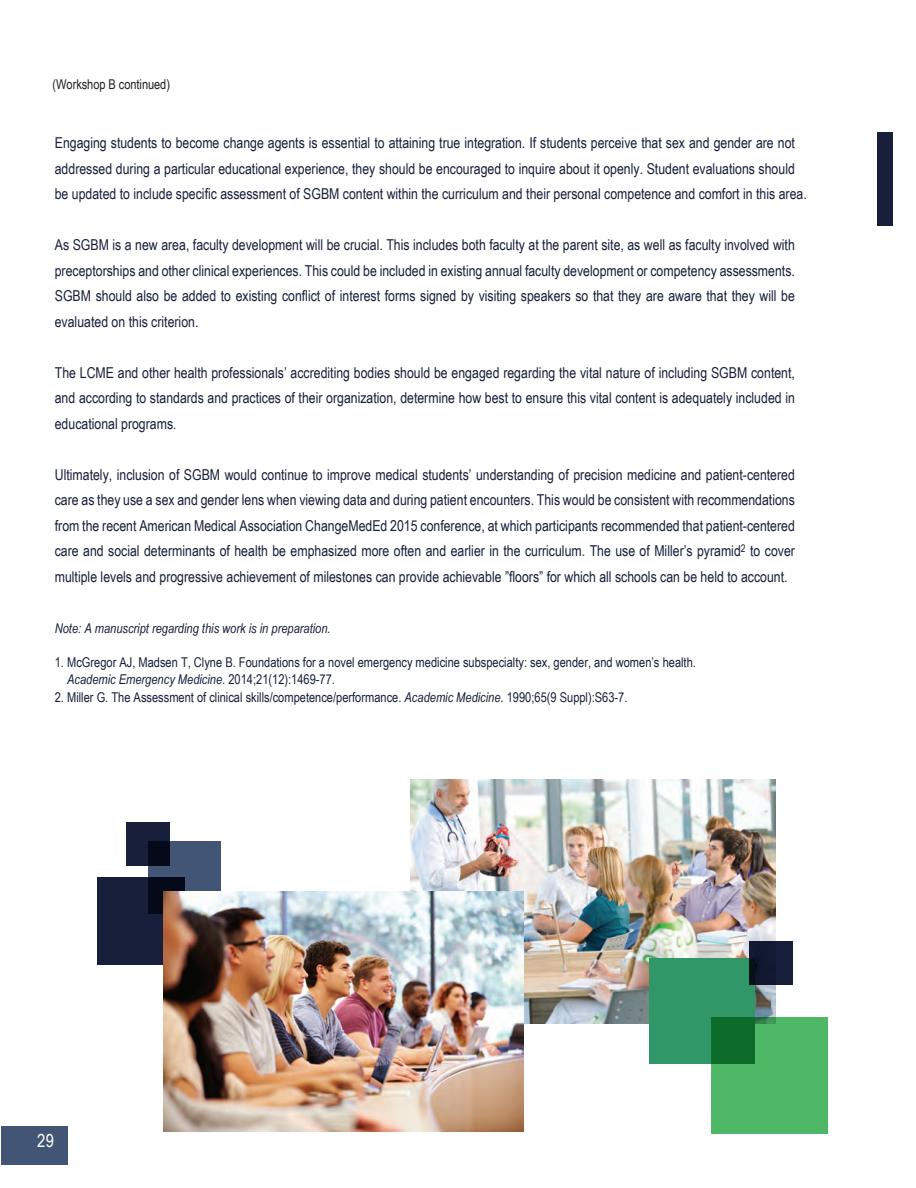
<style>
.page{position:relative;width:916px;height:1188px;background:#fff}
.page>*{position:absolute;margin:0;border:0;box-sizing:border-box;transform-origin:0 0}
.t1{font:18px "Arial Narrow";color:#fff}
.t2{font:15px/25.5px "Arial Narrow";color:#171f3a;text-align:justify}
.t3{font:13.5px/16.5px "Arial Narrow";color:#171f3a}
.t4{font:italic 13.5px "Arial Narrow";color:#171f3a}
.t5{font:13.5px "Arial Narrow";letter-spacing:-.005em;color:#231f20}
.s1{font-size:13.5px}
.s2{font-style:italic}
</style>
<div class="page">
<hr style="left:0;top:1187px;width:193px;height:1px;background:#171f3a">
<img style="left:410px;top:780px;width:365px;height:243px">
<div style="left:1px;top:1127px;width:66px;height:38px;background:#425574"></div>
<div style="left:649px;top:958px;width:105px;height:105px;background:#309768"></div>
<svg style="left:710px;top:1017px;width:117px;height:116px;background:#47ad60"></svg>
<svg style="left:749px;top:941px;width:44px;height:44px;background:#121a31"></svg>
<div style="left:97px;top:877px;width:87px;height:88px;background:#171f3a"></div>
<svg style="left:148px;top:841px;width:73px;height:73px;background:#32425d"></svg>
<svg style="left:126px;top:822px;width:44px;height:44px;background:#111930"></svg>
<img style="left:163px;top:891px;width:360px;height:240px">
<div style="left:877px;top:132px;width:15px;height:94px;background:#171f3a"></div>
<p class="t5" style="left:53px;top:74px;width:119px">(Workshop B continued)</p>
<p class="t2" style="left:55px;top:129px;width:753px;text-align:left">Engaging students to become change agents is essential to attaining true integration. If students perceive that sex and gender are not addressed during a particular educational experience, they should be encouraged to inquire about it openly. Student evaluations should be updated to include specific assessment of SGBM content within the curriculum and their personal competence and comfort in this area.</p>
<p class="t2" style="left:55px;top:231px;width:741px">As SGBM is a new area, faculty development will be crucial. This includes both faculty at the parent site, as well as faculty involved with preceptorships and other clinical experiences. This could be included in existing annual faculty development or competency assessments.<br>SGBM should also be added to existing conflict of interest forms signed by visiting speakers so that they are aware that they will be evaluated on this criterion.</p>
<p class="t2" style="left:55px;top:359px;width:741px">The LCME and other health professionals’ accrediting bodies should be engaged regarding the vital nature of including SGBM content, and according to standards and practices of their organization, determine how best to ensure this vital content is adequately included in educational programs<span class="s1">.</span></p>
<p class="t2" style="left:55px;top:461px;width:741px">Ultimately, inclusion of SGBM would continue to improve medical students’ understanding of precision medicine and patient-centered care as they use a sex and gender lens when viewing data and during patient encounters. This would be consistent with recommendations from the recent American Medical Association ChangeMedEd 2015 conference, at which participants recommended that patient-centered care and social determinants of health be emphasized more often and earlier in the curriculum. The use of Miller’s pyramid<sup>2</sup> to cover multiple levels and progressive achievement of milestones can provide achievable ”floors” for which all schools can be held to account.</p>
<p class="t4" style="left:55px;top:618px;width:277px">Note: A manuscript regarding this work is in preparation.</p>
<p class="t3" style="left:67px;top:654px;width:630px;text-indent:-12px">1. McGregor AJ, Madsen T, Clyne B. Foundations for a novel emergency medicine subspecialty: sex, gender, and women’s health.<br><span class="s2">Academic Emergency Medicine</span>. 2014;21(12):1469-77.</p>
<p class="t3" style="left:55px;top:688px;width:574px">2. Miller G. The Assessment of clinical skills/competence/performance. <span class="s2">Academic Medicine</span>. 1990;65(9 Suppl):S63-7.</p>
<p class="t1" style="left:37px;top:1128px;width:18px">29</p>
</div>
